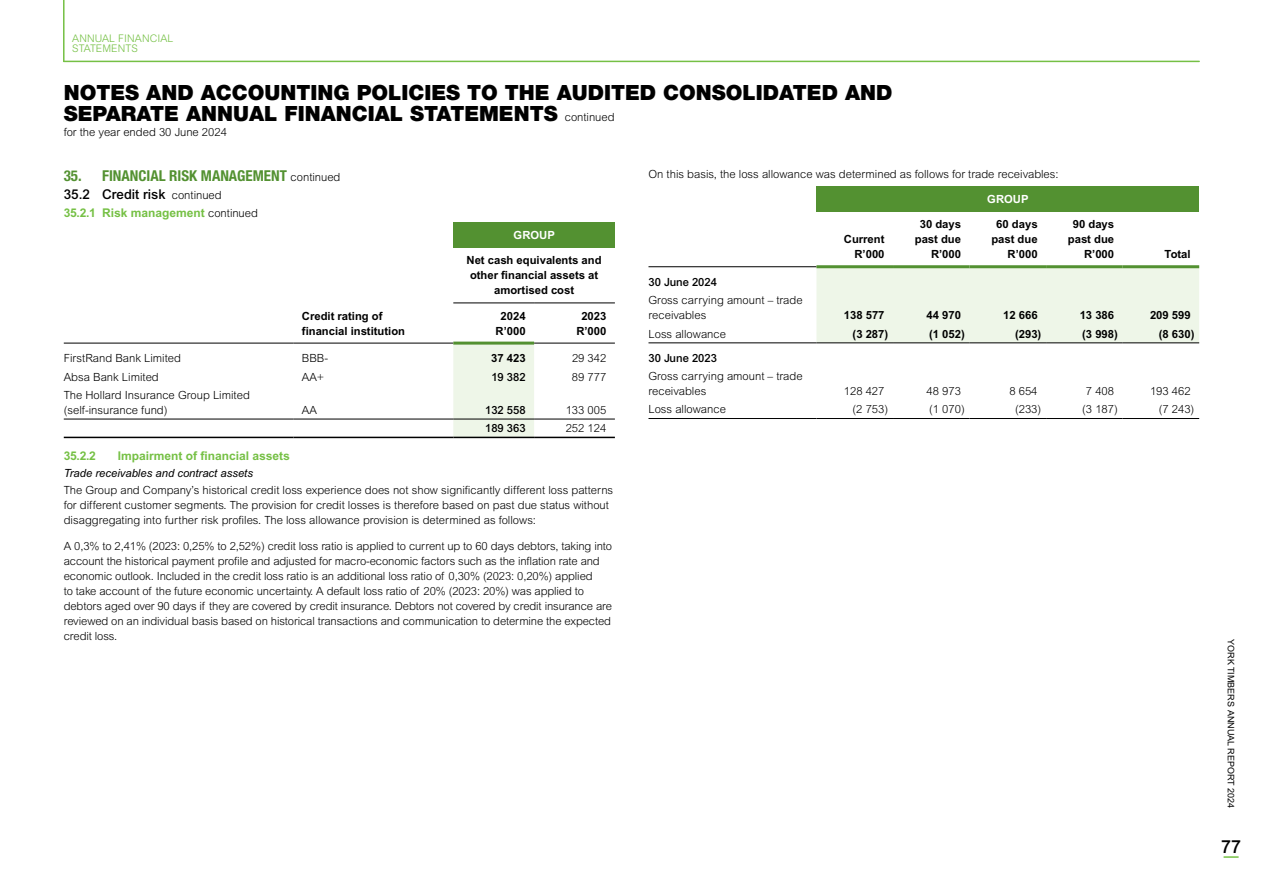
<style>
.page{position:relative;width:1263px;height:893px;background:#fff}
.page>*{position:absolute;margin:0;border:0;box-sizing:border-box;transform-origin:0 0}
.t1{font:900 21px/21px "Helvetica Neue LT Std";color:#000}
.t2{font:500 18px "Arial MT Std";color:#000}
.t3{font:700 condensed 15px "Helvetica Neue LT Std";color:#539131}
.t4{font:500 13.5px "Arial MT Std";color:#000}
.t5{font:700 12px "Arial MT Std";color:#75c044}
.t6{font:300 11.25px/15px "Arial MT Std";color:#000}
.t7{font:700 11.25px/15px "Arial MT Std";color:#000;text-align:right}
.t8{font:500 11.25px "Arial MT Std";color:#000}
.t9{font:italic 11.25px "Arial MT Std";color:#000}
.t10{font:700 11.25px "Arial MT Std";color:#fff}
.t11{font:300 10.5px/10.5px "Arial MT Std";letter-spacing:.01em;color:#75c044}
.t12{font:9px "Arial MT Std";color:#000}
.s1{font-family:"Arial MT Std";font-weight:300;font-size:11.25px}
.s2{font-family:"Arial MT Std";font-weight:300;font-stretch:normal;font-size:11.25px;color:#000}
.s3{font-weight:300;font-size:11.25px}
.s4{font-weight:300;font-size:11.25px;color:#000}
</style>
<div class="page">
<div style="left:453px;top:223px;width:162px;height:25px;background:#539131"></div>
<div style="left:453px;top:345px;width:81px;height:92px;background:#eef6e8"></div>
<hr style="left:64px;top:343px;width:229px;height:1px;background:#000">
<hr style="left:293px;top:343px;width:160px;height:1px;background:#000">
<hr style="left:534px;top:343px;width:81px;height:1px;background:#000">
<hr style="left:64px;top:437px;width:229px;height:1px;background:#000">
<hr style="left:293px;top:437px;width:160px;height:1px;background:#000">
<hr style="left:453px;top:437px;width:81px;height:1px;background:#000">
<hr style="left:534px;top:437px;width:81px;height:1px;background:#000">
<hr style="left:64px;top:419px;width:229px;height:1px;background:#000">
<hr style="left:293px;top:419px;width:160px;height:1px;background:#000">
<hr style="left:453px;top:419px;width:81px;height:1px;background:#000">
<hr style="left:534px;top:419px;width:81px;height:1px;background:#000">
<hr style="left:453px;top:342px;width:81px;height:3px;background:#539131">
<hr style="left:453px;top:303px;width:81px;height:1px;background:#000">
<hr style="left:534px;top:303px;width:81px;height:1px;background:#000">
<div style="left:816px;top:186px;width:383px;height:26px;background:#539131"></div>
<div style="left:816px;top:268px;width:383px;height:74px;background:#eef6e8"></div>
<hr style="left:648px;top:418px;width:168px;height:1px;background:#000">
<hr style="left:816px;top:418px;width:77px;height:1px;background:#000">
<hr style="left:893px;top:418px;width:76px;height:1px;background:#000">
<hr style="left:969px;top:418px;width:77px;height:1px;background:#000">
<hr style="left:1046px;top:418px;width:77px;height:1px;background:#000">
<hr style="left:1123px;top:418px;width:76px;height:1px;background:#000">
<hr style="left:648px;top:266px;width:168px;height:1px;background:#000">
<hr style="left:648px;top:342px;width:168px;height:1px;background:#000">
<hr style="left:816px;top:342px;width:77px;height:1px;background:#000">
<hr style="left:893px;top:342px;width:76px;height:1px;background:#000">
<hr style="left:969px;top:342px;width:77px;height:1px;background:#000">
<hr style="left:1046px;top:342px;width:77px;height:1px;background:#000">
<hr style="left:1123px;top:342px;width:76px;height:1px;background:#000">
<hr style="left:816px;top:265px;width:77px;height:3px;background:#539131">
<hr style="left:893px;top:265px;width:76px;height:3px;background:#539131">
<hr style="left:969px;top:265px;width:77px;height:3px;background:#539131">
<hr style="left:1046px;top:265px;width:77px;height:3px;background:#539131">
<hr style="left:1123px;top:265px;width:76px;height:3px;background:#539131">
<svg style="left:1223px;top:856px;width:15px;height:2px"></svg>
<hr style="left:63px;top:0;width:2px;height:61px;background:#75c044">
<hr style="left:64px;top:61px;width:1135px;height:1px;background:#75c044">
<p class="t11" style="left:72px;top:33px;width:103px">ANNUAL FINANCIAL<br>STATEMENTS</p>
<h1 class="t1" style="left:64px;top:82px;width:830px">NOTES AND ACCOUNTING POLICIES TO THE AUDITED CONSOLIDATED AND<br>SEPARATE ANNUAL FINANCIAL STATEMENTS <span class="s1">continued</span></h1>
<p class="t6" style="left:64px;top:125px;width:165px">for the year ended 30 June 2024</p>
<h3 class="t3" style="left:64px;top:166px;width:278px">35. FINANCIAL RISK MANAGEMENT <span class="s2">continued</span></h3>
<p class="t4" style="left:64px;top:187px;width:159px">35.2 Credit risk <span class="s3">continued</span></p>
<p class="t5" style="left:64px;top:205px;width:196px">35.2.1 Risk management <span class="s4">continued</span></p>
<p class="t7" style="left:302px;top:308px;width:105px;text-align:left">Credit rating of financial institution</p>
<p class="t10" style="left:514px;top:229px;width:43px">GROUP</p>
<p class="t7" style="left:467px;top:253px;width:137px;text-align:center">Net cash equivalents and other financial assets at amortised cost</p>
<p class="t7" style="left:496px;top:308px;width:32px;text-align:center">2024<br>R’000</p>
<p class="t7" style="left:576px;top:308px;width:32px;text-align:center">2023<br>R’000</p>
<p class="t6" style="left:64px;top:350px;width:119px">FirstRand Bank Limited</p>
<p class="t6" style="left:302px;top:351px;width:28px">BBB-</p>
<p class="t7" style="left:491px;top:351px;width:36px">37 423</p>
<p class="t6" style="left:572px;top:351px;width:36px">29 342</p>
<p class="t6" style="left:64px;top:369px;width:97px">Absa Bank Limited</p>
<p class="t6" style="left:302px;top:369px;width:24px">AA+</p>
<p class="t8" style="left:491px;top:370px;width:36px">19 382</p>
<p class="t6" style="left:572px;top:369px;width:36px">89 777</p>
<p class="t6" style="left:64px;top:387px;width:188px">The Hollard Insurance Group Limited (self-insurance fund)</p>
<p class="t6" style="left:302px;top:402px;width:17px">AA</p>
<p class="t8" style="left:485px;top:403px;width:42px">132 558</p>
<p class="t6" style="left:566px;top:402px;width:42px">133 005</p>
<p class="t8" style="left:485px;top:422px;width:42px">189 363</p>
<p class="t6" style="left:566px;top:421px;width:42px">252 124</p>
<p class="t5" style="left:64px;top:449px;width:34px">35.2.2</p>
<p class="t5" style="left:118px;top:449px;width:174px">Impairment of financial assets</p>
<p class="t9" style="left:64px;top:466px;width:191px">Trade receivables and contract assets</p>
<p class="t6" style="left:64px;top:483px;width:551px">The Group and Company’s historical credit loss experience does not show significantly different loss patterns for different customer segments. The provision for credit losses is therefore based on past due status without disaggregating into further risk profiles. The loss allowance provision is determined as follows:</p>
<p class="t6" style="left:64px;top:538px;width:550px">A 0,3% to 2,41% (2023: 0,25% to 2,52%) credit loss ratio is applied to current up to 60 days debtors, taking into account the historical payment profile and adjusted for macro-economic factors such as the inflation rate and economic outlook. Included in the credit loss ratio is an additional loss ratio of 0,30% (2023: 0,20%) applied<br>to take account of the future economic uncertainty. A default loss ratio of 20% (2023: 20%) was applied to debtors aged over 90 days if they are covered by credit insurance. Debtors not covered by credit insurance are reviewed on an individual basis based on historical transactions and communication to determine the expected credit loss.</p>
<p class="t6" style="left:648px;top:167px;width:412px">On this basis, the loss allowance was determined as follows for trade receivables:</p>
<p class="t10" style="left:987px;top:192px;width:43px">GROUP</p>
<p class="t7" style="left:844px;top:232px;width:42px">Current<br>R’000</p>
<p class="t7" style="left:915px;top:217px;width:48px">30 days past due<br>R’000</p>
<p class="t7" style="left:991px;top:217px;width:48px">60 days past due<br>R’000</p>
<p class="t7" style="left:1068px;top:217px;width:48px">90 days past due<br>R’000</p>
<p class="t7" style="left:1165px;top:247px;width:28px">Total</p>
<p class="t8" style="left:648px;top:275px;width:70px">30 June 2024</p>
<p class="t6" style="left:648px;top:293px;width:156px">Gross carrying amount – trade receivables</p>
<p class="t7" style="left:844px;top:308px;width:42px">138 577</p>
<p class="t7" style="left:927px;top:308px;width:36px">44 970</p>
<p class="t7" style="left:1003px;top:308px;width:36px">12 666</p>
<p class="t7" style="left:1080px;top:308px;width:36px">13 386</p>
<p class="t7" style="left:1150px;top:308px;width:42px">209 599</p>
<p class="t6" style="left:648px;top:326px;width:79px">Loss allowance</p>
<p class="t7" style="left:852px;top:326px;width:37px">(3 287)</p>
<p class="t7" style="left:929px;top:326px;width:37px">(1 052)</p>
<p class="t7" style="left:1015px;top:326px;width:28px">(293)</p>
<p class="t7" style="left:1082px;top:326px;width:37px">(3 998)</p>
<p class="t7" style="left:1159px;top:326px;width:37px">(8 630)</p>
<p class="t8" style="left:648px;top:351px;width:70px">30 June 2023</p>
<p class="t6" style="left:648px;top:368px;width:156px">Gross carrying amount – trade receivables</p>
<p class="t6" style="left:844px;top:383px;width:42px">128 427</p>
<p class="t6" style="left:927px;top:383px;width:36px">48 973</p>
<p class="t6" style="left:1009px;top:383px;width:30px">8 654</p>
<p class="t6" style="left:1086px;top:383px;width:30px">7 408</p>
<p class="t6" style="left:1150px;top:383px;width:42px">193 462</p>
<p class="t6" style="left:648px;top:402px;width:79px">Loss allowance</p>
<p class="t6" style="left:852px;top:402px;width:37px">(2 753)</p>
<p class="t6" style="left:929px;top:402px;width:37px">(1 070)</p>
<p class="t6" style="left:1015px;top:402px;width:28px">(233)</p>
<p class="t6" style="left:1082px;top:402px;width:37px">(3 187)</p>
<p class="t6" style="left:1159px;top:402px;width:37px">(7 243)</p>
<p class="t12" style="left:1236px;top:639px;width:170px;rotate:90deg">YORK TIMBERS ANNUAL REPORT 2024</p>
<h2 class="t2" style="left:1221px;top:836px;width:21px">77</h2>
</div>
